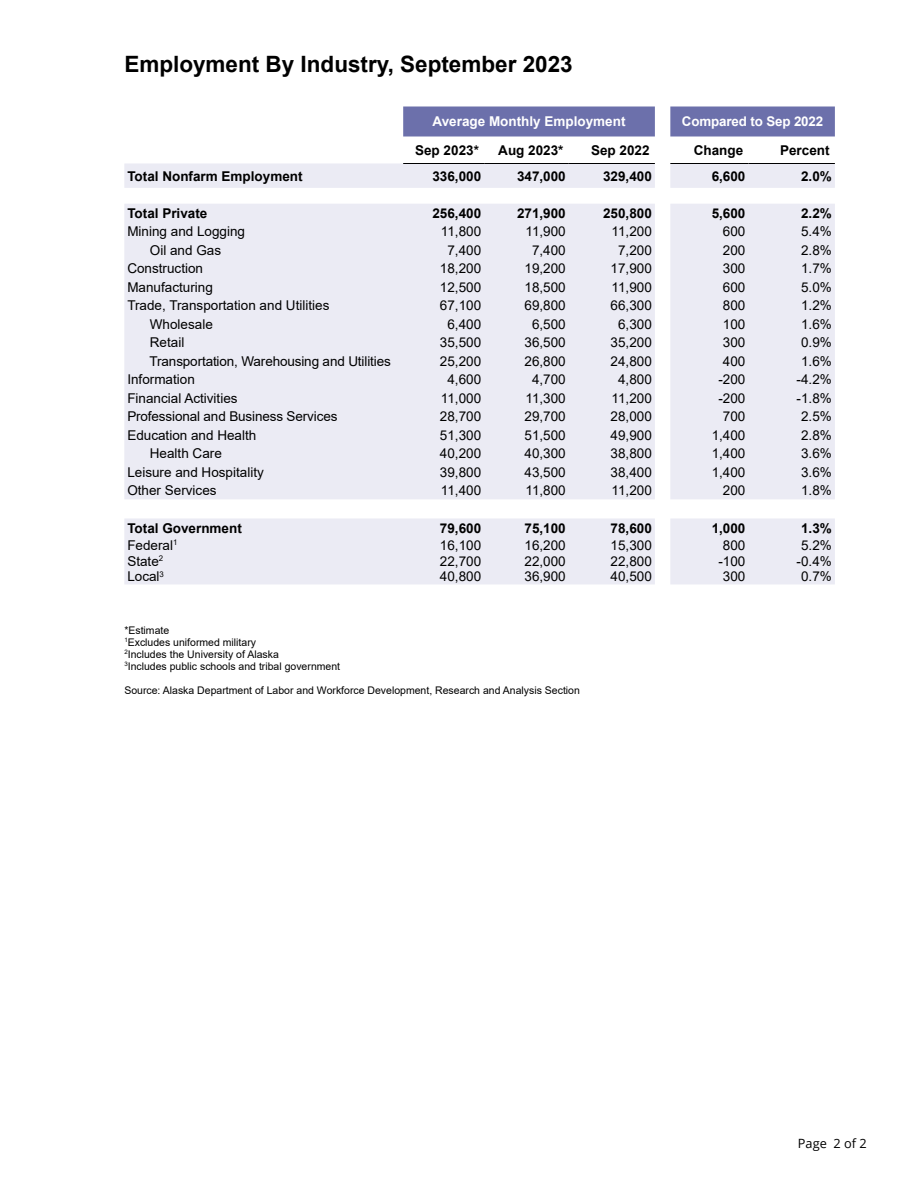
<style>
.page{position:relative;width:918px;height:1188px;background:#fff}
.page>*{position:absolute;margin:0;border:0;box-sizing:border-box;transform-origin:0 0}
.t1{font:700 22.5px "Arial";color:#000}
.t2{font:13.5px "Arial";color:#000}
.t3{font:700 13.5px "Arial";color:#000}
.t4{font:700 13.5px "Arial";color:#fff}
.t5{font:700 13.35px "Arial";letter-spacing:-.01em;color:#fff}
.t6{font:12.75px "Open Sans";color:#000}
.t7{font:10.5px/12px "Arial";color:#000}
</style>
<div class="page">
<svg style="left:403px;top:106px;width:432px;height:30px;background:#7377af"></svg>
<svg style="left:124px;top:164px;width:711px;height:420px;background:#ededf5"></svg>
<hr style="left:403px;top:163px;width:81px;height:1px;background:#000">
<hr style="left:484px;top:163px;width:85px;height:1px;background:#000">
<hr style="left:569px;top:163px;width:86px;height:1px;background:#000">
<hr style="left:670px;top:163px;width:78px;height:1px;background:#000">
<hr style="left:748px;top:163px;width:87px;height:1px;background:#000">
<p class="t1" style="left:124px;top:49px;width:450px">Employment By Industry, September 2023</p>
<p class="t4" style="left:433px;top:112px;width:195px">Average Monthly Employment</p>
<p class="t5" style="left:682px;top:112px;width:143px">Compared to Sep 2022</p>
<p class="t3" style="left:415px;top:141px;width:65px">Sep 2023*</p>
<p class="t3" style="left:498px;top:141px;width:67px">Aug 2023*</p>
<p class="t3" style="left:591px;top:141px;width:60px">Sep 2022</p>
<p class="t3" style="left:694px;top:141px;width:51px">Change</p>
<p class="t3" style="left:780px;top:141px;width:51px">Percent</p>
<p class="t3" style="left:127px;top:166px;width:177px">Total Nonfarm Employment</p>
<p class="t3" style="left:432px;top:166px;width:50px">336,000</p>
<p class="t3" style="left:517px;top:166px;width:50px">347,000</p>
<p class="t3" style="left:603px;top:166px;width:50px">329,400</p>
<p class="t3" style="left:712px;top:166px;width:35px">6,600</p>
<p class="t3" style="left:801px;top:166px;width:32px">2.0%</p>
<p class="t3" style="left:127px;top:204px;width:82px">Total Private</p>
<p class="t3" style="left:432px;top:204px;width:50px">256,400</p>
<p class="t3" style="left:517px;top:204px;width:50px">271,900</p>
<p class="t3" style="left:603px;top:204px;width:50px">250,800</p>
<p class="t3" style="left:712px;top:204px;width:35px">5,600</p>
<p class="t3" style="left:801px;top:204px;width:32px">2.2%</p>
<p class="t2" style="left:127px;top:222px;width:119px">Mining and Logging</p>
<p class="t2" style="left:441px;top:222px;width:42px">11,800</p>
<p class="t2" style="left:526px;top:222px;width:42px">11,900</p>
<p class="t2" style="left:612px;top:222px;width:42px">11,200</p>
<p class="t2" style="left:723px;top:222px;width:24px">600</p>
<p class="t2" style="left:801px;top:222px;width:32px">5.4%</p>
<p class="t2" style="left:150px;top:241px;width:73px">Oil and Gas</p>
<p class="t2" style="left:447px;top:241px;width:35px">7,400</p>
<p class="t2" style="left:532px;top:241px;width:35px">7,400</p>
<p class="t2" style="left:618px;top:241px;width:35px">7,200</p>
<p class="t2" style="left:723px;top:241px;width:24px">200</p>
<p class="t2" style="left:801px;top:241px;width:32px">2.8%</p>
<p class="t2" style="left:127px;top:259px;width:77px">Construction</p>
<p class="t2" style="left:440px;top:259px;width:43px">18,200</p>
<p class="t2" style="left:525px;top:259px;width:43px">19,200</p>
<p class="t2" style="left:611px;top:259px;width:43px">17,900</p>
<p class="t2" style="left:723px;top:259px;width:24px">300</p>
<p class="t2" style="left:801px;top:259px;width:32px">1.7%</p>
<p class="t2" style="left:127px;top:278px;width:87px">Manufacturing</p>
<p class="t2" style="left:440px;top:278px;width:43px">12,500</p>
<p class="t2" style="left:525px;top:278px;width:43px">18,500</p>
<p class="t2" style="left:612px;top:278px;width:42px">11,900</p>
<p class="t2" style="left:723px;top:278px;width:24px">600</p>
<p class="t2" style="left:801px;top:278px;width:32px">5.0%</p>
<p class="t2" style="left:127px;top:296px;width:204px">Trade, Transportation and Utilities</p>
<p class="t2" style="left:440px;top:296px;width:43px">67,100</p>
<p class="t2" style="left:525px;top:296px;width:43px">69,800</p>
<p class="t2" style="left:611px;top:296px;width:43px">66,300</p>
<p class="t2" style="left:723px;top:296px;width:24px">800</p>
<p class="t2" style="left:801px;top:296px;width:32px">1.2%</p>
<p class="t2" style="left:150px;top:315px;width:65px">Wholesale</p>
<p class="t2" style="left:447px;top:315px;width:35px">6,400</p>
<p class="t2" style="left:532px;top:315px;width:35px">6,500</p>
<p class="t2" style="left:618px;top:315px;width:35px">6,300</p>
<p class="t2" style="left:723px;top:315px;width:24px">100</p>
<p class="t2" style="left:801px;top:315px;width:32px">1.6%</p>
<p class="t2" style="left:150px;top:333px;width:36px">Retail</p>
<p class="t2" style="left:440px;top:333px;width:43px">35,500</p>
<p class="t2" style="left:525px;top:333px;width:43px">36,500</p>
<p class="t2" style="left:611px;top:333px;width:43px">35,200</p>
<p class="t2" style="left:723px;top:333px;width:24px">300</p>
<p class="t2" style="left:801px;top:333px;width:32px">0.9%</p>
<p class="t2" style="left:150px;top:352px;width:243px">Transportation, Warehousing and Utilities</p>
<p class="t2" style="left:440px;top:352px;width:43px">25,200</p>
<p class="t2" style="left:525px;top:352px;width:43px">26,800</p>
<p class="t2" style="left:611px;top:352px;width:43px">24,800</p>
<p class="t2" style="left:723px;top:352px;width:24px">400</p>
<p class="t2" style="left:801px;top:352px;width:32px">1.6%</p>
<p class="t2" style="left:127px;top:370px;width:69px">Information</p>
<p class="t2" style="left:447px;top:370px;width:35px">4,600</p>
<p class="t2" style="left:532px;top:370px;width:35px">4,700</p>
<p class="t2" style="left:618px;top:370px;width:35px">4,800</p>
<p class="t2" style="left:718px;top:370px;width:29px">-200</p>
<p class="t2" style="left:797px;top:370px;width:37px">-4.2%</p>
<p class="t2" style="left:127px;top:389px;width:112px">Financial Activities</p>
<p class="t2" style="left:441px;top:389px;width:42px">11,000</p>
<p class="t2" style="left:526px;top:389px;width:42px">11,300</p>
<p class="t2" style="left:612px;top:389px;width:42px">11,200</p>
<p class="t2" style="left:718px;top:389px;width:29px">-200</p>
<p class="t2" style="left:797px;top:389px;width:37px">-1.8%</p>
<p class="t2" style="left:127px;top:407px;width:212px">Professional and Business Services</p>
<p class="t2" style="left:440px;top:407px;width:43px">28,700</p>
<p class="t2" style="left:525px;top:407px;width:43px">29,700</p>
<p class="t2" style="left:611px;top:407px;width:43px">28,000</p>
<p class="t2" style="left:723px;top:407px;width:24px">700</p>
<p class="t2" style="left:801px;top:407px;width:32px">2.5%</p>
<p class="t2" style="left:127px;top:426px;width:131px">Education and Health</p>
<p class="t2" style="left:440px;top:426px;width:43px">51,300</p>
<p class="t2" style="left:525px;top:426px;width:43px">51,500</p>
<p class="t2" style="left:611px;top:426px;width:43px">49,900</p>
<p class="t2" style="left:712px;top:426px;width:35px">1,400</p>
<p class="t2" style="left:801px;top:426px;width:32px">2.8%</p>
<p class="t2" style="left:150px;top:444px;width:74px">Health Care</p>
<p class="t2" style="left:440px;top:444px;width:43px">40,200</p>
<p class="t2" style="left:525px;top:444px;width:43px">40,300</p>
<p class="t2" style="left:611px;top:444px;width:43px">38,800</p>
<p class="t2" style="left:712px;top:444px;width:35px">1,400</p>
<p class="t2" style="left:801px;top:444px;width:32px">3.6%</p>
<p class="t2" style="left:127px;top:463px;width:138px">Leisure and Hospitality</p>
<p class="t2" style="left:440px;top:463px;width:43px">39,800</p>
<p class="t2" style="left:525px;top:463px;width:43px">43,500</p>
<p class="t2" style="left:611px;top:463px;width:43px">38,400</p>
<p class="t2" style="left:712px;top:463px;width:35px">1,400</p>
<p class="t2" style="left:801px;top:463px;width:32px">3.6%</p>
<p class="t2" style="left:127px;top:481px;width:91px">Other Services</p>
<p class="t2" style="left:441px;top:481px;width:42px">11,400</p>
<p class="t2" style="left:526px;top:481px;width:42px">11,800</p>
<p class="t2" style="left:612px;top:481px;width:42px">11,200</p>
<p class="t2" style="left:723px;top:481px;width:24px">200</p>
<p class="t2" style="left:801px;top:481px;width:32px">1.8%</p>
<p class="t3" style="left:127px;top:518px;width:116px">Total Government</p>
<p class="t3" style="left:440px;top:518px;width:43px">79,600</p>
<p class="t3" style="left:525px;top:518px;width:43px">75,100</p>
<p class="t3" style="left:611px;top:518px;width:43px">78,600</p>
<p class="t3" style="left:712px;top:518px;width:35px">1,000</p>
<p class="t3" style="left:801px;top:518px;width:32px">1.3%</p>
<p class="t2" style="left:127px;top:536px;width:52px">Federal<sup>1</sup></p>
<p class="t2" style="left:440px;top:536px;width:43px">16,100</p>
<p class="t2" style="left:525px;top:536px;width:43px">16,200</p>
<p class="t2" style="left:611px;top:536px;width:43px">15,300</p>
<p class="t2" style="left:723px;top:536px;width:24px">800</p>
<p class="t2" style="left:801px;top:536px;width:32px">5.2%</p>
<p class="t2" style="left:127px;top:552px;width:37px">State<sup>2</sup></p>
<p class="t2" style="left:440px;top:552px;width:43px">22,700</p>
<p class="t2" style="left:525px;top:552px;width:43px">22,000</p>
<p class="t2" style="left:611px;top:552px;width:43px">22,800</p>
<p class="t2" style="left:718px;top:552px;width:29px">-100</p>
<p class="t2" style="left:797px;top:552px;width:37px">-0.4%</p>
<p class="t2" style="left:127px;top:567px;width:38px">Local<sup>3</sup></p>
<p class="t2" style="left:440px;top:567px;width:43px">40,800</p>
<p class="t2" style="left:525px;top:567px;width:43px">36,900</p>
<p class="t2" style="left:611px;top:567px;width:43px">40,500</p>
<p class="t2" style="left:723px;top:567px;width:24px">300</p>
<p class="t2" style="left:801px;top:567px;width:32px">0.7%</p>
<p class="t7" style="left:124px;top:624px;width:46px">*Estimate</p>
<p class="t7" style="left:124px;top:636px;width:156px"><sup>1</sup>Excludes uniformed military<br><sup>2</sup>Includes the University of Alaska</p>
<p class="t7" style="left:124px;top:660px;width:217px"><sup>3</sup>Includes public schools and tribal government</p>
<p class="t7" style="left:124px;top:685px;width:457px">Source: Alaska Department of Labor and Workforce Development, Research and Analysis Section</p>
<p class="t6" style="left:798px;top:1135px;width:70px">Page 2 of 2</p>
</div>
